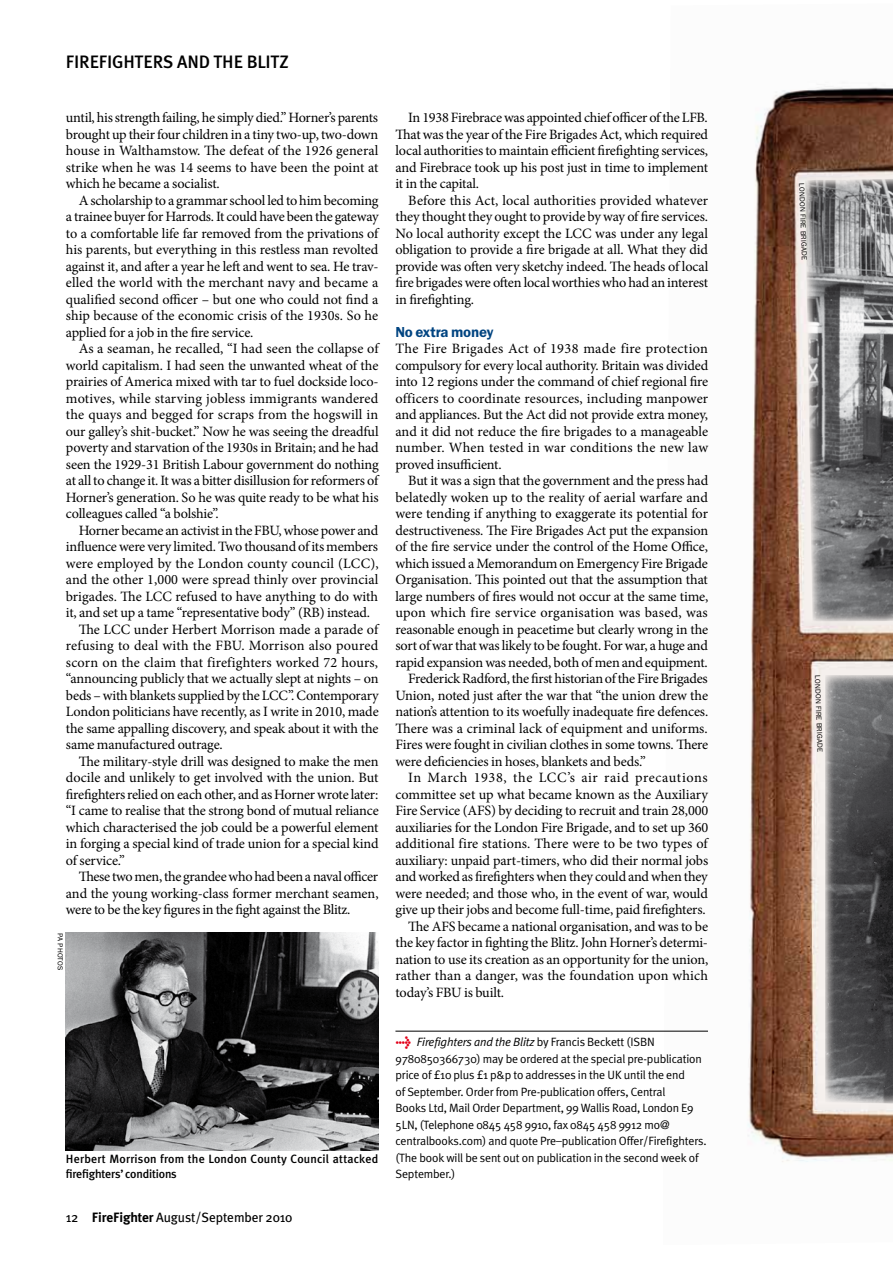
<style>
.page{position:relative;width:893px;height:1263px;background:#fff}
.page>*{position:absolute;margin:0;border:0;box-sizing:border-box;transform-origin:0 0}
.page_header{font:500 18px "Meta Plus";letter-spacing:-.015em;color:#000}
.subhead{font:600 15px "Franklin Gothic Itc T";letter-spacing:-.015em;color:#004481}
.text_main{font:14.25px/16.5px "Minion Pro";letter-spacing:-.01em;color:#000;text-align:justify}
.t1{font:13.5px "Meta Plus";letter-spacing:-.01em;color:#000}
.arro_par{font:12px/16.5px "Meta Plus Normal";letter-spacing:-.015em;color:#000}
.t2{font:500 12px/15px "Meta Plus";letter-spacing:.015em;color:#000}
.piccred{font:7.5px "Franklin Gothic Itc T";letter-spacing:.01em;color:#000}
.s1{font-weight:700}
.s2{font-family:"Meta Plus";font-weight:900;color:#e2001a}
.s3{font-style:italic}
</style>
<div class="page">
<img style="left:663px;top:87px;width:230px;height:1075px">
<hr style="left:395px;top:1031px;width:313px;height:1px;background:#000">
<img style="left:66px;top:932px;width:312px;height:218px">
<img style="left:805px;top:179px;width:88px;height:443px">
<img style="left:825px;top:675px;width:68px;height:428px">
<p class="page_header" style="left:66px;top:52px;width:224px">FIREFIGHTERS AND THE BLITZ</p>
<p class="text_main" style="left:66px;top:109px;width:314px">until, his strength failing, he simply died.” Horner’s parents brought up their four children in a tiny two-up, two-down house in Walthamstow. The defeat of the 1926 general strike when he was 14 seems to have been the point at which he became a socialist.</p>
<p class="text_main" style="left:66px;top:192px;width:314px;text-indent:13px">A scholarship to a grammar school led to him becoming a trainee buyer for Harrods. It could have been the gateway to a comfortable life far removed from the privations of his parents, but everything in this restless man revolted against it, and after a year he left and went to sea. He trav&shy;elled the world with the merchant navy and became a qualified second officer – but one who could not find a ship because of the economic crisis of the 1930s. So he applied for a job in the fire service.</p>
<p class="text_main" style="left:66px;top:340px;width:314px;text-indent:13px">As a seaman, he recalled, “I had seen the collapse of world capitalism. I had seen the unwanted wheat of the prairies of America mixed with tar to fuel dockside loco&shy;motives, while starving jobless immigrants wandered the quays and begged for scraps from the hogswill in our galley’s shit-bucket.” Now he was seeing the dreadful poverty and starvation of the 1930s in Britain; and he had seen the 1929-31 British Labour government do nothing at all to change it. It was a bitter disillusion for reformers of Horner’s generation. So he was quite ready to be what his colleagues called “a bolshie”.</p>
<p class="text_main" style="left:66px;top:522px;width:314px;text-indent:13px">Horner became an activist in the FBU, whose power and influence were very limited. Two thousand of its members were employed by the London county council (LCC), and the other 1,000 were spread thinly over provincial brigades. The LCC refused to have anything to do with it, and set up a tame “representative body” (RB) instead.</p>
<p class="text_main" style="left:66px;top:621px;width:314px;text-indent:13px">The LCC under Herbert Morrison made a parade of refusing to deal with the FBU. Morrison also poured scorn on the claim that firefighters worked 72 hours, “announcing publicly that we actually slept at nights – on beds – with blankets supplied by the LCC”. Contemporary London politicians have recently, as I write in 2010, made the same appalling discovery, and speak about it with the same manufactured outrage.</p>
<p class="text_main" style="left:66px;top:753px;width:314px;text-indent:13px">The military-style drill was designed to make the men docile and unlikely to get involved with the union. But firefighters relied on each other, and as Horner wrote later: “I came to realise that the strong bond of mutual reliance which characterised the job could be a powerful element in forging a special kind of trade union for a special kind of service.”</p>
<p class="text_main" style="left:66px;top:868px;width:314px;text-indent:13px">These two men, the grandee who had been a naval officer and the young working-class former merchant seamen, were to be the key figures in the fight against the Blitz.</p>
<p class="piccred" style="left:65px;top:933px;width:39px;rotate:90deg">PA PHOTOS</p>
<p class="t2" style="left:66px;top:1151px;width:314px">Herbert Morrison from the London County Council attacked firefighters’ conditions</p>
<p class="t1" style="left:66px;top:1209px;width:228px">12 <span class="s1">FireFighter</span> August/September 2010</p>
<p class="text_main" style="left:395px;top:109px;width:314px;text-indent:13px">In 1938 Firebrace was appointed chief officer of the LFB.<br>That was the year of the Fire Brigades Act, which required local authorities to maintain efficient firefighting services, and Firebrace took up his post just in time to implement it in the capital.</p>
<p class="text_main" style="left:395px;top:192px;width:314px;text-indent:13px">Before this Act, local authorities provided whatever they thought they ought to provide by way of fire services.<br>No local authority except the LCC was under any legal obligation to provide a fire brigade at all. What they did provide was often very sketchy indeed. The heads of local fire brigades were often local worthies who had an interest in firefighting.</p>
<p class="subhead" style="left:395px;top:323px;width:99px">No extra money</p>
<p class="text_main" style="left:395px;top:340px;width:314px">The Fire Brigades Act of 1938 made fire protection compulsory for every local authority. Britain was divided into 12 regions under the command of chief regional fire officers to coordinate resources, including manpower and appliances. But the Act did not provide extra money, and it did not reduce the fire brigades to a manageable number. When tested in war conditions the new law proved insufficient.</p>
<p class="text_main" style="left:395px;top:472px;width:314px;text-indent:13px">But it was a sign that the government and the press had belatedly woken up to the reality of aerial warfare and were tending if anything to exaggerate its potential for destructiveness. The Fire Brigades Act put the expansion of the fire service under the control of the Home Office, which issued a Memorandum on Emergency Fire Brigade Organisation. This pointed out that the assumption that large numbers of fires would not occur at the same time, upon which fire service organisation was based, was reasonable enough in peacetime but clearly wrong in the sort of war that was likely to be fought. For war, a huge and rapid expansion was needed, both of men and equipment.</p>
<p class="text_main" style="left:395px;top:670px;width:314px;text-indent:13px">Frederick Radford, the first historian of the Fire Brigades Union, noted just after the war that “the union drew the nation’s attention to its woefully inadequate fire defences.<br>There was a criminal lack of equipment and uniforms.<br>Fires were fought in civilian clothes in some towns. There were deficiencies in hoses, blankets and beds.”</p>
<p class="text_main" style="left:395px;top:769px;width:314px;text-indent:13px">In March 1938, the LCC’s air raid precautions committee set up what became known as the Auxiliary Fire Service (AFS) by deciding to recruit and train 28,000 auxiliaries for the London Fire Brigade, and to set up 360 additional fire stations. There were to be two types of auxiliary: unpaid part-timers, who did their normal jobs and worked as firefighters when they could and when they were needed; and those who, in the event of war, would give up their jobs and become full-time, paid firefighters.</p>
<p class="text_main" style="left:395px;top:918px;width:314px;text-indent:13px">The AFS became a national organisation, and was to be the key factor in fighting the Blitz. John Horner’s determi&shy;nation to use its creation as an opportunity for the union, rather than a danger, was the foundation upon which today’s FBU is built.</p>
<p class="arro_par" style="left:395px;top:1034px;width:313px"><span class="s2">&gt;</span> <span class="s3">Firefighters and the Blitz</span> by Francis Beckett (ISBN 9780850366730) may be ordered at the special pre-publication price of £10 plus £1 p&amp;p to addresses in the UK until the end<br>of September. Order from Pre-publication offers, Central<br>Books Ltd, Mail Order Department, 99 Wallis Road, London E9<br>5LN, (Telephone 0845 458 9910, fax 0845 458 9912 mo@ centralbooks.com) and quote Pre–publication Offer/Firefighters. (The book will be sent out on publication in the second week of September.)</p>
<p class="piccred" style="left:806px;top:183px;width:79px;rotate:88deg">LONDON FIRE BRIGADE</p>
<p class="piccred" style="left:822px;top:675px;width:79px;rotate:88deg">LONDON FIRE BRIGADE</p>
</div>
